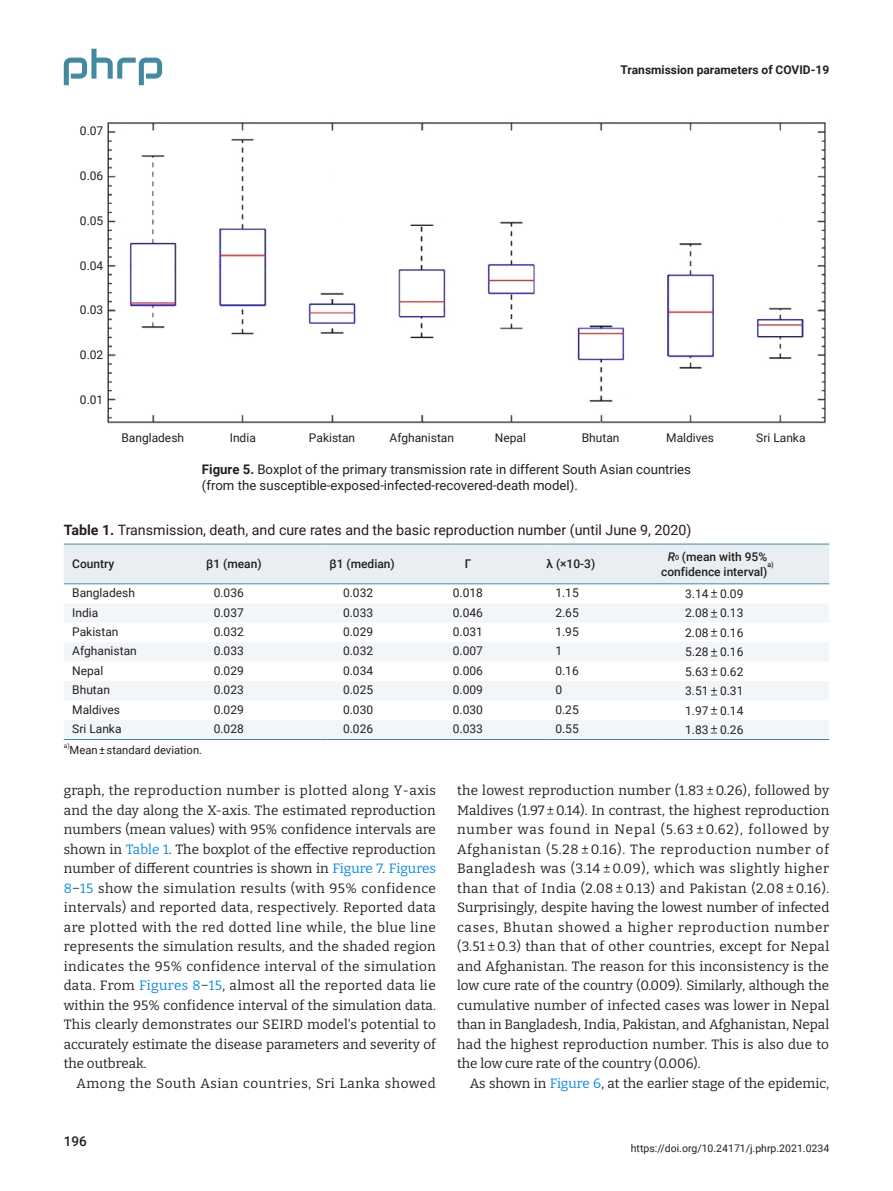
<style>
.page{position:relative;width:893px;height:1191px;background:#fff}
.page>*{position:absolute;margin:0;border:0;box-sizing:border-box;transform-origin:0 0}
.table_caption{font:14.25px "Roboto";color:#231f20}
.body{font:13.5px/19.5px "Bitter";color:#231f20;text-align:justify}
.body-2{font:13.5px "Bitter";letter-spacing:.045em;color:#231f20}
.t1{font:500 13.5px "Roboto";color:#231f20}
.fig_caption{font:13.2px/15.8px "Roboto";color:#231f20}
.tbody{font:12px "Roboto";color:#231f20}
.tbody-header{font:500 12px/15px "Roboto";color:#231f20;text-align:center}
.t2{font:700 12px "Roboto";color:#231f20}
.table_foot{font:11.25px "Roboto";color:#231f20}
.t3{font:10.5px "Roboto";color:#231f20}
.tbody-header-2{font:500 7.05px "Roboto";color:#231f20}
.table_foot-2{font:6.6px "Roboto";color:#231f20}
.s1{font-weight:700}
.s2{font-style:italic}
.s3{font-size:7.05px}
.s4{font-family:"Bitter";font-size:13.5px}
.s5{color:#0b88de}
</style>
<div class="page">
<img style="left:107px;top:122px;width:719px;height:302px">
<div style="left:64px;top:545px;width:765px;height:38px;background:#e9eef2"></div>
<svg style="left:64px;top:604px;width:765px;height:135px;fill:#f3f6f8"></svg>
<hr style="left:64px;top:739px;width:140px;height:1px;background:#4489a2">
<hr style="left:204px;top:739px;width:123px;height:1px;background:#4489a2">
<hr style="left:327px;top:739px;width:124px;height:1px;background:#4489a2">
<hr style="left:451px;top:739px;width:93px;height:1px;background:#4489a2">
<hr style="left:544px;top:739px;width:115px;height:1px;background:#4489a2">
<hr style="left:659px;top:739px;width:170px;height:1px;background:#4489a2">
<hr style="left:64px;top:544px;width:140px;height:1px;background:#4489a2">
<hr style="left:204px;top:544px;width:123px;height:1px;background:#4489a2">
<hr style="left:327px;top:544px;width:124px;height:1px;background:#4489a2">
<hr style="left:451px;top:544px;width:93px;height:1px;background:#4489a2">
<hr style="left:544px;top:544px;width:115px;height:1px;background:#4489a2">
<hr style="left:659px;top:544px;width:170px;height:1px;background:#4489a2">
<hr style="left:64px;top:583px;width:140px;height:1px;background:#4489a2">
<hr style="left:204px;top:583px;width:123px;height:1px;background:#4489a2">
<hr style="left:327px;top:583px;width:124px;height:1px;background:#4489a2">
<hr style="left:451px;top:583px;width:93px;height:1px;background:#4489a2">
<hr style="left:544px;top:583px;width:115px;height:1px;background:#4489a2">
<hr style="left:659px;top:583px;width:170px;height:1px;background:#4489a2">
<svg style="left:64px;top:49px;width:98px;height:36px"></svg>
<p class="tbody" style="left:80px;top:123px;width:25px">0.07</p>
<p class="tbody" style="left:80px;top:167px;width:25px">0.06</p>
<p class="tbody" style="left:80px;top:212px;width:25px">0.05</p>
<p class="tbody" style="left:80px;top:257px;width:25px">0.04</p>
<p class="tbody" style="left:80px;top:302px;width:25px">0.03</p>
<p class="tbody" style="left:80px;top:346px;width:25px">0.02</p>
<p class="tbody" style="left:80px;top:391px;width:25px">0.01</p>
<p class="t2" style="left:621px;top:61px;width:210px">Transmission parameters of COVID-19</p>
<p class="tbody" style="left:121px;top:430px;width:64px">Bangladesh</p>
<p class="tbody" style="left:230px;top:430px;width:28px">India</p>
<p class="tbody" style="left:309px;top:430px;width:48px">Pakistan</p>
<p class="tbody" style="left:390px;top:430px;width:66px">Afghanistan</p>
<p class="tbody" style="left:495px;top:430px;width:33px">Nepal</p>
<p class="tbody" style="left:582px;top:430px;width:39px">Bhutan</p>
<p class="tbody" style="left:666px;top:430px;width:49px">Maldives</p>
<p class="tbody" style="left:756px;top:430px;width:51px">Sri Lanka</p>
<p class="fig_caption" style="left:202px;top:461px;width:491px"><span class="s1">Figure 5.</span> Boxplot of the primary transmission rate in different South Asian countries (from the susceptible-exposed-infected-recovered-death model).</p>
<p class="table_caption" style="left:64px;top:520px;width:629px"><span class="s1">Table 1.</span> Transmission, death, and cure rates and the basic reproduction number (until June 9, 2020)</p>
<p class="tbody-header" style="left:72px;top:556px;width:44px">Country</p>
<p class="tbody-header" style="left:206px;top:556px;width:57px">β1 (mean)</p>
<p class="tbody-header" style="left:330px;top:556px;width:67px">β1 (median)</p>
<p class="tbody-header" style="left:465px;top:556px;width:8px">Γ</p>
<p class="tbody-header" style="left:546px;top:556px;width:50px">λ (×10-3)</p>
<p class="tbody-header" style="left:661px;top:548px;width:108px"><span class="s2">R</span><span class="s3">0</span> (mean with 95% confidence interval)</p>
<p class="tbody-header-2" style="left:767px;top:560px;width:8px">a)</p>
<p class="tbody" style="left:72px;top:584px;width:64px">Bangladesh</p>
<p class="tbody" style="left:214px;top:584px;width:32px">0.036</p>
<p class="tbody" style="left:343px;top:584px;width:32px">0.032</p>
<p class="tbody" style="left:453px;top:584px;width:32px">0.018</p>
<p class="tbody" style="left:555px;top:584px;width:25px">1.15</p>
<p class="tbody" style="left:685px;top:585px;width:60px">3.14<span class="s4">±</span>0.09</p>
<p class="tbody" style="left:72px;top:604px;width:28px">India</p>
<p class="tbody" style="left:214px;top:604px;width:32px">0.037</p>
<p class="tbody" style="left:343px;top:604px;width:32px">0.033</p>
<p class="tbody" style="left:453px;top:604px;width:32px">0.046</p>
<p class="tbody" style="left:555px;top:604px;width:25px">2.65</p>
<p class="tbody" style="left:685px;top:604px;width:60px">2.08<span class="s4">±</span>0.13</p>
<p class="tbody" style="left:72px;top:623px;width:48px">Pakistan</p>
<p class="tbody" style="left:214px;top:623px;width:32px">0.032</p>
<p class="tbody" style="left:343px;top:623px;width:32px">0.029</p>
<p class="tbody" style="left:453px;top:623px;width:32px">0.031</p>
<p class="tbody" style="left:555px;top:623px;width:25px">1.95</p>
<p class="tbody" style="left:685px;top:624px;width:60px">2.08<span class="s4">±</span>0.16</p>
<p class="tbody" style="left:72px;top:643px;width:66px">Afghanistan</p>
<p class="tbody" style="left:214px;top:643px;width:32px">0.033</p>
<p class="tbody" style="left:343px;top:643px;width:32px">0.032</p>
<p class="tbody" style="left:453px;top:643px;width:32px">0.007</p>
<p class="tbody" style="left:555px;top:643px;width:8px">1</p>
<p class="tbody" style="left:685px;top:643px;width:60px">5.28<span class="s4">±</span>0.16</p>
<p class="tbody" style="left:72px;top:662px;width:33px">Nepal</p>
<p class="tbody" style="left:214px;top:662px;width:32px">0.029</p>
<p class="tbody" style="left:343px;top:662px;width:32px">0.034</p>
<p class="tbody" style="left:453px;top:662px;width:32px">0.006</p>
<p class="tbody" style="left:555px;top:662px;width:25px">0.16</p>
<p class="tbody" style="left:685px;top:663px;width:60px">5.63<span class="s4">±</span>0.62</p>
<p class="tbody" style="left:72px;top:681px;width:39px">Bhutan</p>
<p class="tbody" style="left:214px;top:681px;width:32px">0.023</p>
<p class="tbody" style="left:343px;top:681px;width:32px">0.025</p>
<p class="tbody" style="left:453px;top:681px;width:32px">0.009</p>
<p class="tbody" style="left:555px;top:681px;width:8px">0</p>
<p class="tbody" style="left:685px;top:682px;width:60px">3.51<span class="s4">±</span>0.31</p>
<p class="tbody" style="left:72px;top:701px;width:49px">Maldives</p>
<p class="tbody" style="left:214px;top:701px;width:32px">0.029</p>
<p class="tbody" style="left:343px;top:701px;width:32px">0.030</p>
<p class="tbody" style="left:453px;top:701px;width:32px">0.030</p>
<p class="tbody" style="left:555px;top:701px;width:25px">0.25</p>
<p class="tbody" style="left:685px;top:702px;width:60px">1.97<span class="s4">±</span>0.14</p>
<p class="tbody" style="left:72px;top:720px;width:51px">Sri Lanka</p>
<p class="tbody" style="left:214px;top:720px;width:32px">0.028</p>
<p class="tbody" style="left:343px;top:720px;width:32px">0.026</p>
<p class="tbody" style="left:453px;top:720px;width:32px">0.033</p>
<p class="tbody" style="left:555px;top:720px;width:25px">0.55</p>
<p class="tbody" style="left:685px;top:721px;width:60px">1.83<span class="s4">±</span>0.26</p>
<p class="table_foot-2" style="left:64px;top:741px;width:7px">a)</p>
<p class="table_foot" style="left:70px;top:741px;width:134px">Mean ± standard deviation.</p>
<p class="body" style="left:457px;top:780px;width:374px">the lowest reproduction number (1.83 ±0.26), followed by Maldives (1.97±0.14). In contrast, the highest reproduction number was found in Nepal (5.63 ±0.62), followed by Afghanistan (5.28 ±0.16). The reproduction number of Bangladesh was (3.14 ±0.09), which was slightly higher than that of India (2.08 ±0.13) and Pakistan (2.08 ±0.16).<br>Surprisingly, despite having the lowest number of infected cases, Bhutan showed a higher reproduction number (3.51 ±0.3) than that of other countries, except for Nepal and Afghanistan. The reason for this inconsistency is the low cure rate of the country (0.009). Similarly, although the cumulative number of infected cases was lower in Nepal than in Bangladesh, India, Pakistan, and Afghanistan, Nepal had the highest reproduction number. This is also due to the low cure rate of the country (0.006).</p>
<p class="body" style="left:470px;top:1073px;width:361px">As shown in <span class="s5">Figure 6</span>, at the earlier stage of the epidemic,</p>
<p class="body" style="left:64px;top:780px;width:374px">graph, the reproduction number is plotted along Y-axis and the day along the X-axis. The estimated reproduction numbers (mean values) with 95% confidence intervals are shown in <span class="s5">Table 1</span>. The boxplot of the effective reproduction number of different countries is shown in <span class="s5">Figure 7</span>. <span class="s5">Figures 8</span>−<span class="s5">15</span> show the simulation results (with 95% confidence intervals) and reported data, respectively. Reported data are plotted with the red dotted line while, the blue line represents the simulation results, and the shaded region indicates the 95% confidence interval of the simulation data. From <span class="s5">Figures 8</span>−<span class="s5">15</span>, almost all the reported data lie within the 95% confidence interval of the simulation data.<br>This clearly demonstrates our SEIRD model's potential to accurately estimate the disease parameters and severity of the outbreak.</p>
<p class="body-2" style="left:77px;top:1074px;width:361px">Among the South Asian countries, Sri Lanka showed</p>
<p class="t1" style="left:64px;top:1131px;width:25px">196</p>
<p class="t3" style="left:631px;top:1140px;width:200px">https://doi.org/10.24171/j.phrp.2021.0234</p>
</div>
